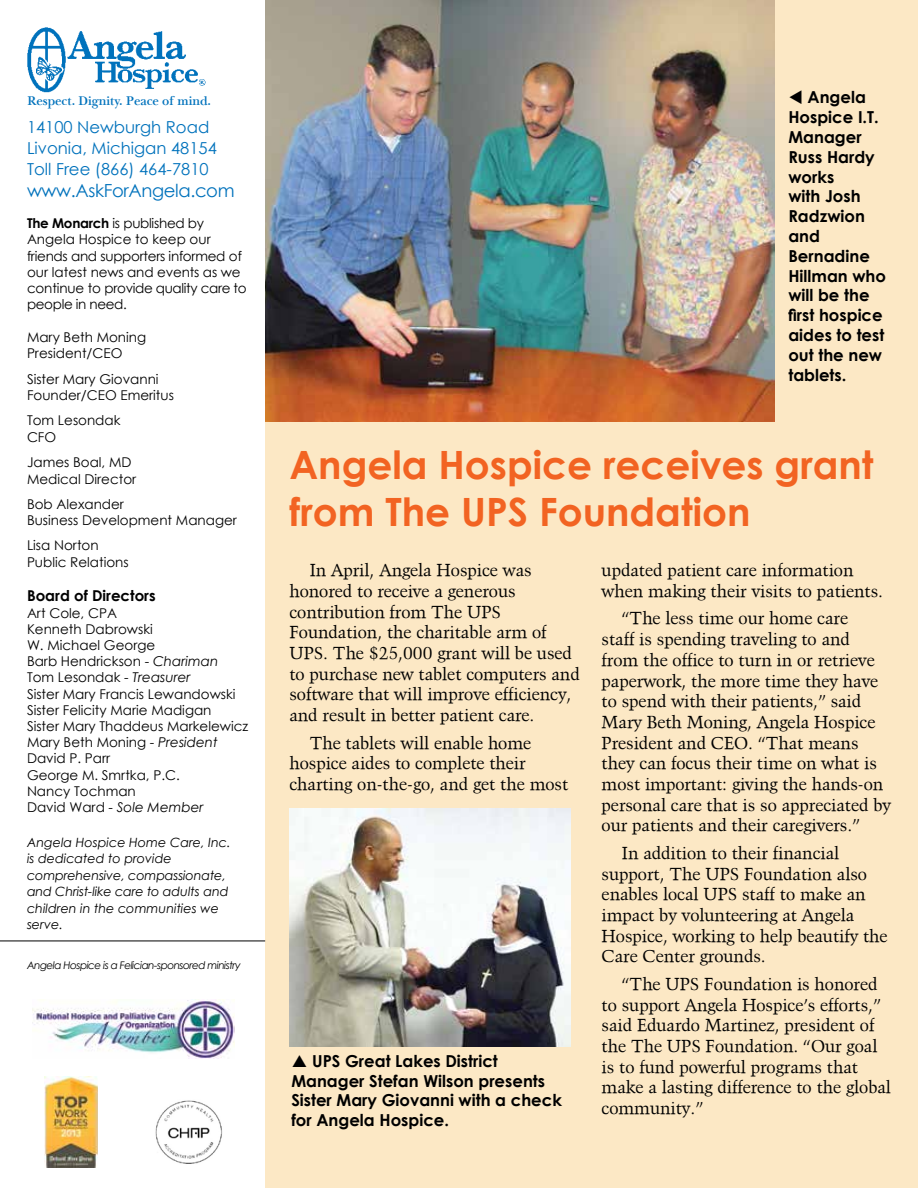
<style>
.page{position:relative;width:918px;height:1188px;background:#fff}
.page>*{position:absolute;margin:0;border:0;box-sizing:border-box;transform-origin:0 0}
.t1{font:700 39px/46.8px "Century Gothic";color:#f26322}
.t2{font:18px "Century Gothic";letter-spacing:-.02em;color:#0072bc}
.t3{font:17.25px/20.7px "Crystal";color:#000}
.t4{font:700 16.5px/19.8px "Century Gothic";color:#000}
.t5{font:16.5px/21px "Century Gothic";color:#0072bc}
.t6{font:700 15px "Century Gothic";color:#000}
.t7{font:13.5px/16.2px "Century Gothic";color:#000}
.t8{font:13.5px/16.2px "Century Gothic";letter-spacing:-.02em;color:#000}
.t9{font:600 13.2px "New Baskerville";color:#0072bc}
.t10{font:italic 12.75px/16.5px "Century Gothic";color:#000}
.t11{font:italic 10.5px "Century Gothic";letter-spacing:-.05em;color:#000}
.s1{font-weight:700}
.s2{font-style:italic}
</style>
<div class="page">
<div style="left:265px;top:0;width:653px;height:1188px;background:#fce8c5"></div>
<hr style="left:0;top:941px;width:265px;height:1px;background:#000">
<img style="left:155px;top:1100px;width:67px;height:64px">
<img style="left:33px;top:1000px;width:201px;height:59px">
<img style="left:45px;top:1076px;width:53px;height:92px">
<img style="left:265px;top:0;width:510px;height:421px">
<img style="left:289px;top:809px;width:281px;height:238px">
<img style="left:27px;top:27px;width:179px;height:66px">
<p class="t9" style="left:27px;top:93px;width:185px">Respect. Dignity. Peace of mind.</p>
<p class="t5" style="left:27px;top:116px;width:191px">14100 Newburgh Road<br>Livonia, Michigan 48154<br>Toll Free (866) 464-7810</p>
<p class="t2" style="left:27px;top:178px;width:209px">www.AskForAngela.com</p>
<p class="t8" style="left:27px;top:215px;width:221px"><span class="s1">The Monarch</span> is published by<br>Angela Hospice to keep our friends and supporters informed of our latest news and events as we continue to provide quality care to people in need.</p>
<p class="t7" style="left:27px;top:329px;width:121px">Mary Beth Moning<br>President/CEO</p>
<p class="t7" style="left:27px;top:370px;width:148px">Sister Mary Giovanni<br>Founder/CEO Emeritus</p>
<p class="t7" style="left:27px;top:412px;width:95px">Tom Lesondak<br>CFO</p>
<p class="t7" style="left:27px;top:454px;width:111px">James Boal, MD<br>Medical Director</p>
<p class="t7" style="left:27px;top:495px;width:211px">Bob Alexander<br>Business Development Manager</p>
<p class="t7" style="left:27px;top:537px;width:103px">Lisa Norton<br>Public Relations</p>
<p class="t6" style="left:27px;top:585px;width:130px">Board of Directors</p>
<p class="t7" style="left:27px;top:604px;width:223px">Art Cole, CPA<br>Kenneth Dabrowski<br>W. Michael George<br>Barb Hendrickson - <span class="s2">Chariman<br></span>Tom Lesondak - <span class="s2">Treasurer<br></span>Sister Mary Francis Lewandowski<br>Sister Felicity Marie Madigan<br>Sister Mary Thaddeus Markelewicz<br>Mary Beth Moning - <span class="s2">President<br></span>David P. Parr<br>George M. Smrtka, P.C.<br>Nancy Tochman<br>David Ward - <span class="s2">Sole Member</span></p>
<p class="t10" style="left:27px;top:833px;width:205px">Angela Hospice Home Care, Inc. is dedicated to provide comprehensive, compassionate, and Christ-like care to adults and children in the communities we serve.</p>
<p class="t11" style="left:27px;top:958px;width:215px">Angela Hospice is a Felician-sponsored ministry</p>
<p class="t4" style="left:788px;top:87px;width:99px">▼ Angela<br>Hospice I.T.<br>Manager<br>Russ Hardy works<br>with Josh<br>Radzwion and<br>Bernadine<br>Hillman who will be the first hospice aides to test out the new tablets.</p>
<h1 class="t1" style="left:289px;top:440px;width:586px">Angela Hospice receives grant from The UPS Foundation</h1>
<p class="t3" style="left:289px;top:560px;width:292px;text-indent:20px">In April, Angela Hospice was honored to receive a generous contribution from The UPS<br>Foundation, the charitable arm of<br>UPS. The $25,000 grant will be used to purchase new tablet computers and software that will improve efficiency, and result in better patient care.</p>
<p class="t3" style="left:289px;top:732px;width:280px;text-indent:20px">The tablets will enable home hospice aides to complete their charting on-the-go, and get the most</p>
<p class="t3" style="left:602px;top:560px;width:283px">updated patient care information when making their visits to patients.</p>
<p class="t3" style="left:602px;top:608px;width:291px;text-indent:20px">“The less time our home care<br>staff is spending traveling to and from the office to turn in or retrieve paperwork, the more time they have to spend with their patients,” said Mary Beth Moning, Angela Hospice President and CEO. “That means they can focus their time on what is most important: giving the hands-on personal care that is so appreciated by our patients and their caregivers.”</p>
<p class="t3" style="left:602px;top:842px;width:288px;text-indent:20px">In addition to their financial support, The UPS Foundation also enables local UPS staff to make an impact by volunteering at Angela<br>Hospice, working to help beautify the<br>Care Center grounds.</p>
<p class="t3" style="left:602px;top:973px;width:291px;text-indent:20px">“The UPS Foundation is honored to support Angela Hospice’s efforts,” said Eduardo Martinez, president of the The UPS Foundation. “Our goal is to fund powerful programs that make a lasting difference to the global community.”</p>
<p class="t4" style="left:291px;top:1050px;width:272px;text-indent:21px">UPS Great Lakes District<br>Manager Stefan Wilson presents<br>Sister Mary Giovanni with a check for Angela Hospice.</p>
</div>
